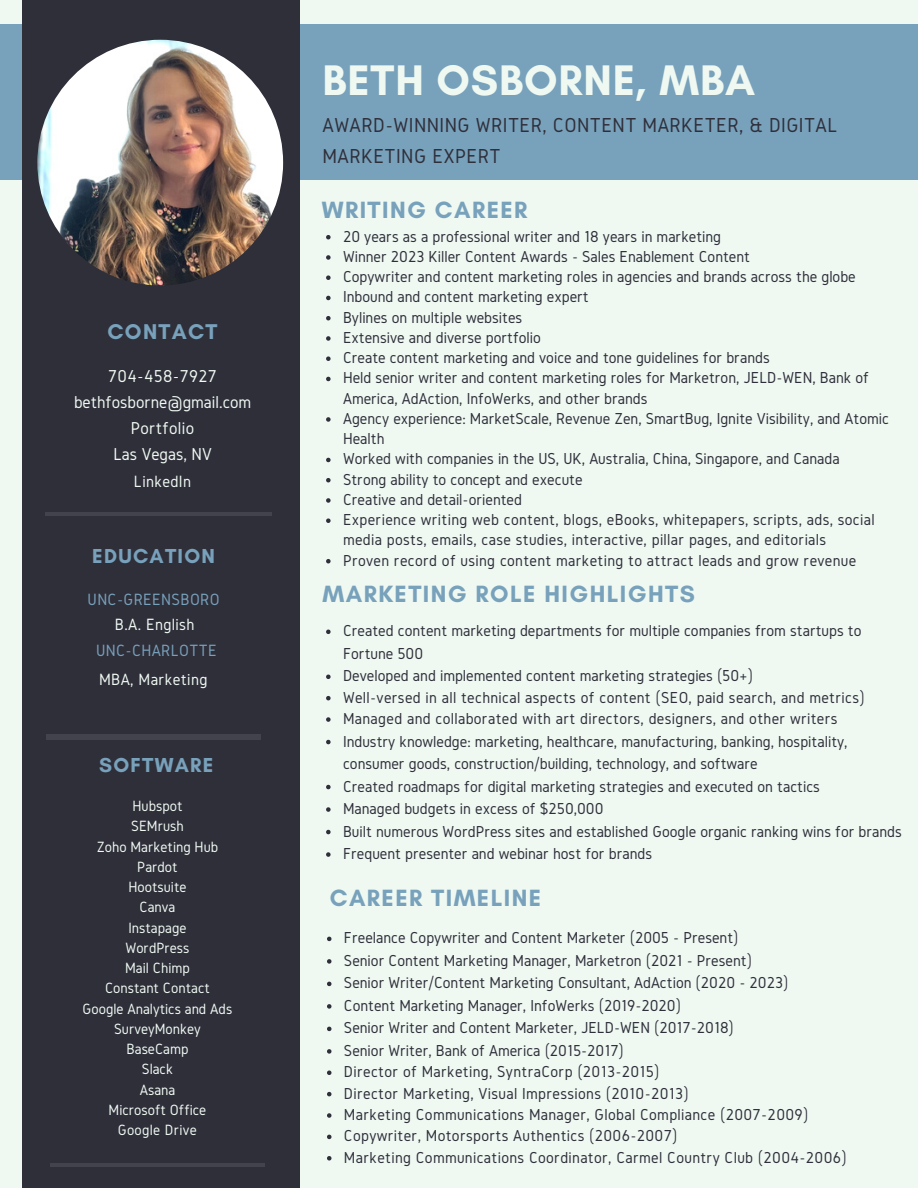
<style>
.page{position:relative;width:918px;height:1188px;background:#eff9f2}
.page>*{position:absolute;margin:0;border:0;box-sizing:border-box;transform-origin:0 0}
.t1{font:700 43.65px "Glacial Indifference";letter-spacing:.02em;color:#eff9f2}
.t2{font:700 24px "Glacial Indifference";letter-spacing:.06em;color:#78a1bb}
.t3{font:700 21.75px "Glacial Indifference";letter-spacing:.06em;color:#78a1bb}
.t4{font:21px/31.5px "Gidole";letter-spacing:.02em;color:#2f2f3a}
.t5{font:700 20.55px "Glacial Indifference";letter-spacing:.06em;color:#78a1bb}
.t6{font:17.85px "Gidole";color:#eff9f2}
.t7{font:17.85px "Gidole";letter-spacing:.02em;color:#eff9f2}
.t8{font:16.95px "Gidole";letter-spacing:.02em;color:#eff9f2}
.t9{font:16.95px "Gidole";letter-spacing:.02em;color:#78a1bb}
.t10{font:16.5px/20.2px "Gidole";color:#2f2f3a}
.t11{font:16.5px/20.2px "Gidole";letter-spacing:.02em;color:#2f2f3a}
.t12{font:15.45px "Gidole";color:#eff9f2}
.t13{font:15.45px "Gidole";letter-spacing:.02em;color:#eff9f2}
</style>
<div class="page">
<div style="left:0;top:24px;width:918px;height:156px;background:#78a1bb"></div>
<div style="left:22px;top:0;width:277px;height:1188px;background:#2f2f3a"></div>
<img style="left:37px;top:40px;width:246px;height:246px;border-radius:50%">
<hr style="left:46px;top:512px;width:226px;height:3px;background:#fff">
<div style="left:46px;top:734px;width:214px;height:6px;background:#43434d"></div>
<svg style="left:326px;top:235px;width:5px;height:4px"></svg>
<svg style="left:326px;top:255px;width:5px;height:5px"></svg>
<svg style="left:326px;top:275px;width:5px;height:5px"></svg>
<svg style="left:326px;top:296px;width:5px;height:4px"></svg>
<svg style="left:326px;top:316px;width:5px;height:4px"></svg>
<svg style="left:326px;top:336px;width:5px;height:5px"></svg>
<svg style="left:326px;top:356px;width:5px;height:5px"></svg>
<svg style="left:326px;top:377px;width:5px;height:4px"></svg>
<svg style="left:326px;top:417px;width:5px;height:5px"></svg>
<svg style="left:326px;top:458px;width:5px;height:4px"></svg>
<svg style="left:326px;top:478px;width:5px;height:4px"></svg>
<svg style="left:326px;top:498px;width:5px;height:5px"></svg>
<svg style="left:326px;top:518px;width:5px;height:5px"></svg>
<svg style="left:326px;top:559px;width:5px;height:4px"></svg>
<svg style="left:326px;top:630px;width:5px;height:4px"></svg>
<svg style="left:326px;top:675px;width:5px;height:4px"></svg>
<svg style="left:326px;top:696px;width:5px;height:4px"></svg>
<svg style="left:326px;top:717px;width:5px;height:5px"></svg>
<svg style="left:326px;top:740px;width:5px;height:4px"></svg>
<svg style="left:326px;top:785px;width:5px;height:4px"></svg>
<svg style="left:326px;top:807px;width:5px;height:5px"></svg>
<svg style="left:326px;top:830px;width:5px;height:4px"></svg>
<svg style="left:326px;top:852px;width:5px;height:5px"></svg>
<svg style="left:327px;top:937px;width:4px;height:4px"></svg>
<svg style="left:327px;top:959px;width:4px;height:5px"></svg>
<svg style="left:327px;top:982px;width:4px;height:4px"></svg>
<svg style="left:327px;top:1004px;width:4px;height:5px"></svg>
<svg style="left:327px;top:1027px;width:4px;height:4px"></svg>
<svg style="left:327px;top:1049px;width:4px;height:5px"></svg>
<svg style="left:327px;top:1071px;width:4px;height:4px"></svg>
<svg style="left:327px;top:1092px;width:4px;height:4px"></svg>
<svg style="left:327px;top:1113px;width:4px;height:5px"></svg>
<svg style="left:327px;top:1135px;width:4px;height:4px"></svg>
<svg style="left:327px;top:1156px;width:4px;height:5px"></svg>
<hr style="left:51px;top:1164px;width:214px;height:3px;background:#fff">
<p class="t3" style="left:107px;top:319px;width:112px">CONTACT</p>
<p class="t7" style="left:108px;top:366px;width:110px">704-458-7927</p>
<p class="t6" style="left:74px;top:392px;width:179px">bethfosborne@gmail.com</p>
<p class="t7" style="left:131px;top:418px;width:65px">Portfolio</p>
<p class="t6" style="left:113px;top:444px;width:100px">Las Vegas, NV</p>
<p class="t8" style="left:134px;top:472px;width:59px">LinkedIn</p>
<p class="t5" style="left:92px;top:544px;width:124px">EDUCATION</p>
<p class="t9" style="left:88px;top:590px;width:133px">UNC-GREENSBORO</p>
<p class="t8" style="left:115px;top:615px;width:81px">B.A. English</p>
<p class="t9" style="left:96px;top:641px;width:122px">UNC-CHARLOTTE</p>
<p class="t8" style="left:99px;top:670px;width:110px">MBA, Marketing</p>
<p class="t5" style="left:99px;top:753px;width:116px">SOFTWARE</p>
<p class="t12" style="left:132px;top:798px;width:52px">Hubspot</p>
<p class="t12" style="left:131px;top:818px;width:54px">SEMrush</p>
<p class="t12" style="left:97px;top:838px;width:123px">Zoho Marketing Hub</p>
<p class="t12" style="left:137px;top:858px;width:42px">Pardot</p>
<p class="t12" style="left:128px;top:879px;width:60px">Hootsuite</p>
<p class="t12" style="left:140px;top:899px;width:37px">Canva</p>
<p class="t12" style="left:128px;top:919px;width:60px">Instapage</p>
<p class="t12" style="left:125px;top:939px;width:66px">WordPress</p>
<p class="t12" style="left:125px;top:960px;width:66px">Mail Chimp</p>
<p class="t12" style="left:105px;top:980px;width:106px">Constant Contact</p>
<p class="t12" style="left:83px;top:1000px;width:151px">Google Analytics and Ads</p>
<p class="t12" style="left:114px;top:1020px;width:88px">SurveyMonkey</p>
<p class="t12" style="left:127px;top:1041px;width:63px">BaseCamp</p>
<p class="t12" style="left:142px;top:1061px;width:33px">Slack</p>
<p class="t12" style="left:140px;top:1081px;width:37px">Asana</p>
<p class="t12" style="left:109px;top:1101px;width:99px">Microsoft Office</p>
<p class="t13" style="left:118px;top:1122px;width:81px">Google Drive</p>
<p class="t1" style="left:322px;top:53px;width:434px">BETH OSBORNE, MBA</p>
<p class="t4" style="left:322px;top:109px;width:517px">AWARD-WINNING WRITER, CONTENT MARKETER, &amp; DIGITAL<br>MARKETING EXPERT</p>
<p class="t2" style="left:322px;top:196px;width:207px">WRITING CAREER</p>
<p class="t10" style="left:343px;top:226px;width:380px">20 years as a professional writer and 18 years in marketing</p>
<p class="t10" style="left:343px;top:246px;width:409px">Winner 2023 Killer Content Awards - Sales Enablement Content</p>
<p class="t10" style="left:343px;top:266px;width:514px">Copywriter and content marketing roles in agencies and brands across the globe</p>
<p class="t10" style="left:343px;top:287px;width:247px">Inbound and content marketing expert</p>
<p class="t10" style="left:343px;top:307px;width:181px">Bylines on multiple websites</p>
<p class="t10" style="left:343px;top:327px;width:199px">Extensive and diverse portfolio</p>
<p class="t10" style="left:343px;top:347px;width:428px">Create content marketing and voice and tone guidelines for brands</p>
<p class="t10" style="left:343px;top:368px;width:527px">Held senior writer and content marketing roles for Marketron, JELD-WEN, Bank of<br>America, AdAction, InfoWerks, and other brands</p>
<p class="t10" style="left:343px;top:408px;width:548px">Agency experience: MarketScale, Revenue Zen, SmartBug, Ignite Visibility, and Atomic<br>Health</p>
<p class="t10" style="left:343px;top:449px;width:498px">Worked with companies in the US, UK, Australia, China, Singapore, and Canada</p>
<p class="t10" style="left:343px;top:469px;width:241px">Strong ability to concept and execute</p>
<p class="t10" style="left:343px;top:489px;width:181px">Creative and detail-oriented</p>
<p class="t11" style="left:343px;top:509px;width:533px">Experience writing web content, blogs, eBooks, whitepapers, scripts, ads, social media posts, emails, case studies, interactive, pillar pages, and editorials</p>
<p class="t11" style="left:343px;top:550px;width:515px">Proven record of using content marketing to attract leads and grow revenue</p>
<p class="t2" style="left:322px;top:579px;width:374px">MARKETING ROLE HIGHLIGHTS</p>
<p class="t10" style="left:343px;top:619px;width:520px;line-height:22.5px">Created content marketing departments for multiple companies from startups to<br>Fortune 500</p>
<p class="t10" style="left:343px;top:665px;width:412px">Developed and implemented content marketing strategies (50+)</p>
<p class="t11" style="left:343px;top:687px;width:523px">Well-versed in all technical aspects of content (SEO, paid search, and metrics)</p>
<p class="t11" style="left:343px;top:708px;width:496px">Managed and collaborated with art directors, designers, and other writers</p>
<p class="t10" style="left:343px;top:730px;width:506px;line-height:22.5px">Industry knowledge: marketing, healthcare, manufacturing, banking, hospitality, consumer goods, construction/building, technology, and software</p>
<p class="t10" style="left:343px;top:776px;width:478px">Created roadmaps for digital marketing strategies and executed on tactics</p>
<p class="t10" style="left:343px;top:798px;width:262px">Managed budgets in excess of $250,000</p>
<p class="t10" style="left:343px;top:821px;width:560px">Built numerous WordPress sites and established Google organic ranking wins for brands</p>
<p class="t10" style="left:343px;top:843px;width:311px">Frequent presenter and webinar host for brands</p>
<p class="t2" style="left:330px;top:884px;width:213px">CAREER TIMELINE</p>
<p class="t10" style="left:344px;top:928px;width:396px">Freelance Copywriter and Content Marketer (2005 - Present)</p>
<p class="t10" style="left:344px;top:950px;width:410px">Senior Content Marketing Manager, Marketron (2021 - Present)</p>
<p class="t10" style="left:344px;top:973px;width:446px">Senior Writer/Content Marketing Consultant, AdAction (2020 - 2023)</p>
<p class="t10" style="left:344px;top:995px;width:339px">Content Marketing Manager, InfoWerks (2019-2020)</p>
<p class="t10" style="left:344px;top:1018px;width:391px">Senior Writer and Content Marketer, JELD-WEN (2017-2018)</p>
<p class="t10" style="left:344px;top:1040px;width:281px">Senior Writer, Bank of America (2015-2017)</p>
<p class="t11" style="left:344px;top:1061px;width:317px">Director of Marketing, SyntraCorp (2013-2015)</p>
<p class="t11" style="left:344px;top:1083px;width:346px">Director Marketing, Visual Impressions (2010-2013)</p>
<p class="t11" style="left:344px;top:1104px;width:466px">Marketing Communications Manager, Global Compliance (2007-2009)</p>
<p class="t11" style="left:344px;top:1126px;width:335px">Copywriter, Motorsports Authentics (2006-2007)</p>
<p class="t11" style="left:344px;top:1147px;width:504px">Marketing Communications Coordinator, Carmel Country Club (2004-2006)</p>
</div>
